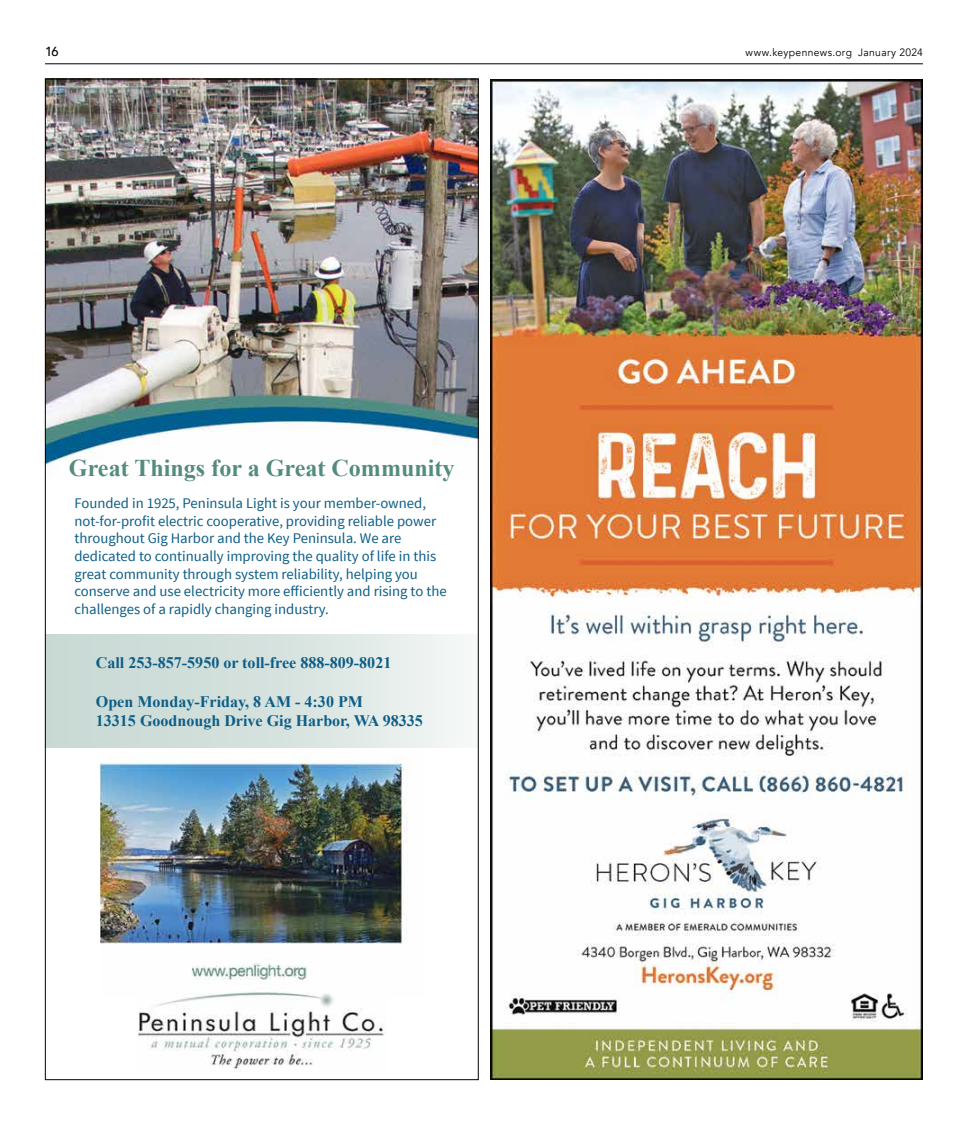
<style>
.page{position:relative;width:968px;height:1125px;background:#fff}
.page>*{position:absolute;margin:0;border:0;box-sizing:border-box;transform-origin:0 0}
.t1{font:700 24.12px "Times New Roman";color:#548b7f}
.t2{font:700 16px/19.2px "Times New Roman";color:#0d5e87}
.t3{font:14.75px/17.6px "Source Sans Pro";color:#0d5e87}
.t4{font:500 13.12px "Avenir";color:#000}
.t5{font:10.62px "Avenir";letter-spacing:.03em;color:#000}
</style>
<div class="page">
<hr style="left:45px;top:64px;width:877px;height:1px;background:#000">
<img style="left:47px;top:81px;width:429px;height:387px">
<img style="left:101px;top:756px;width:307px;height:224px">
<img style="left:138px;top:992px;width:247px;height:80px">
<div style="left:45px;top:635px;width:433px;height:113px;background:linear-gradient(to right,#c3d5d0,#eff4f3)"></div>
<img style="left:491px;top:80px;width:431px;height:1000px">
<p class="t4" style="left:45px;top:40px;width:15px">16</p>
<p class="t5" style="left:745px;top:46px;width:179px">www.keypennews.org January 2024</p>
<h1 class="t1" style="left:69px;top:451px;width:387px">Great Things for a Great Community</h1>
<p class="t3" style="left:74px;top:495px;width:374px">Founded in 1925, Peninsula Light is your member-owned, not-for-profit electric cooperative, providing reliable power throughout Gig Harbor and the Key Peninsula. We are dedicated to continually improving the quality of life in this great community through system reliability, helping you conserve and use electricity more efficiently and rising to the challenges of a rapidly changing industry.</p>
<p class="t2" style="left:96px;top:653px;width:297px">Call 253-857-5950 or toll-free 888-809-8021</p>
<p class="t2" style="left:96px;top:691px;width:328px">Open Monday-Friday, 8 AM - 4:30 PM<br>13315 Goodnough Drive Gig Harbor, WA 98335</p>
</div>
